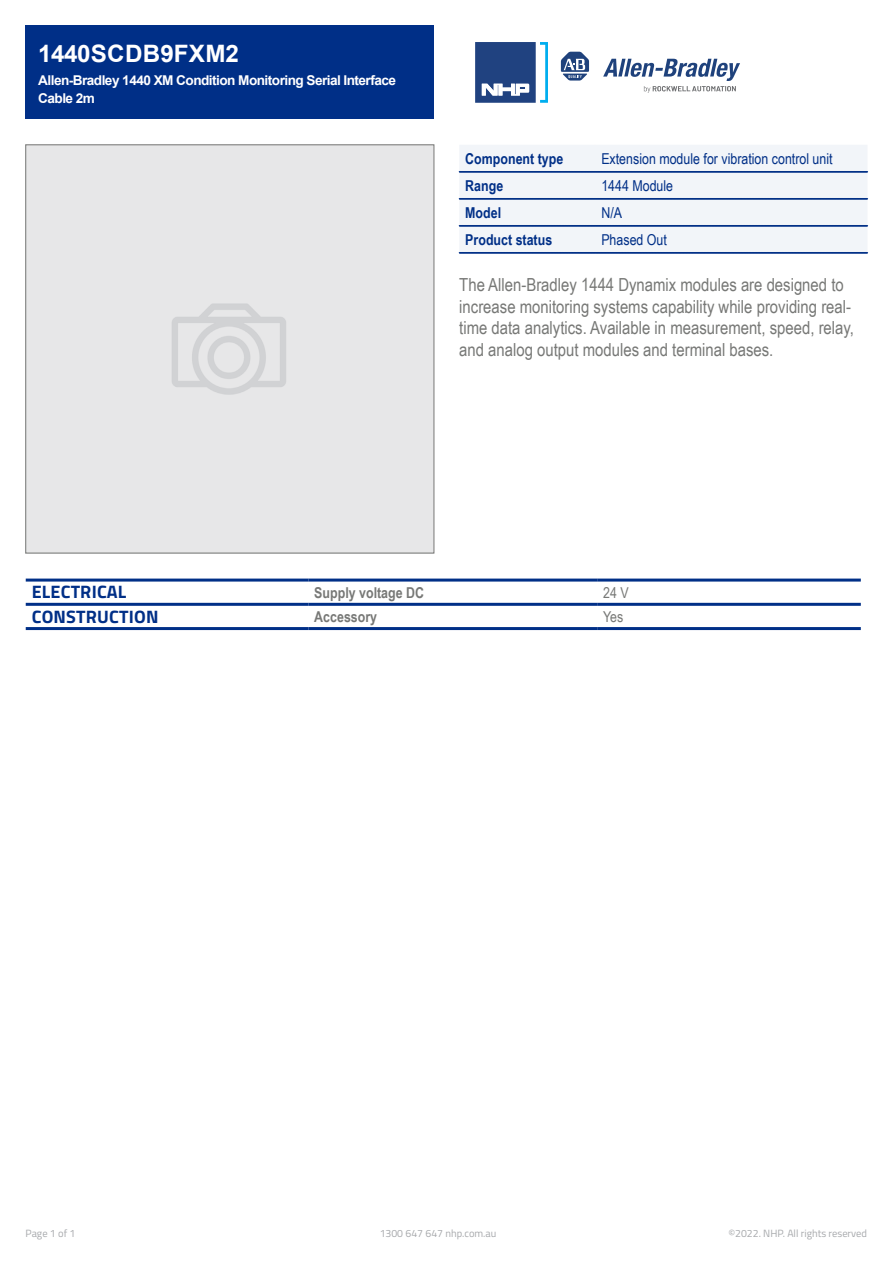
<style>
.page{position:relative;width:893px;height:1263px;background:#fff}
.page>*{position:absolute;margin:0;border:0;box-sizing:border-box;transform-origin:0 0}
.Item_Number{font:700 24px "Arial";color:#fff}
.t1{font:18px/21.6px "Arial Narrow";color:#777876}
.t2{font:700 18px "Titillium";letter-spacing:.01em;color:#002f87}
.t3{font:15px "Arial Narrow";color:#002f87}
.t4{font:700 15px "Arial Narrow";color:#002f87}
.t5{font:700 15px "Arial Narrow";color:#777876}
.t6{font:15px "Arial Narrow";color:#777876}
.Display_Name{font:700 13.5px/18px "Arial";letter-spacing:-.04em;color:#fff}
.t7{font:10.5px "Titillium";color:#a7a9ac}
</style>
<div class="page">
<div style="left:26px;top:26px;width:408px;height:93px;background:#002f87"></div>
<svg style="left:475px;top:42px;width:73px;height:61px"></svg>
<svg style="left:561px;top:52px;width:28px;height:29px"></svg>
<svg style="left:603px;top:59px;width:137px;height:34px"></svg>
<hr style="left:26px;top:603px;width:282px;height:3px;background:#002f87">
<hr style="left:308px;top:603px;width:289px;height:3px;background:#002f87">
<hr style="left:597px;top:603px;width:264px;height:3px;background:#002f87">
<hr style="left:26px;top:579px;width:282px;height:3px;background:#002f87">
<hr style="left:308px;top:579px;width:289px;height:3px;background:#002f87">
<hr style="left:597px;top:579px;width:264px;height:3px;background:#002f87">
<hr style="left:26px;top:627px;width:282px;height:3px;background:#002f87">
<hr style="left:308px;top:627px;width:289px;height:3px;background:#002f87">
<hr style="left:597px;top:627px;width:264px;height:3px;background:#002f87">
<svg style="left:459px;top:145px;width:409px;height:109px"></svg>
<p class="Item_Number" style="left:38px;top:37px;width:202px">1440SCDB9FXM2</p>
<p class="Display_Name" style="left:38px;top:71px;width:359px">Allen-Bradley 1440 XM Condition Monitoring Serial Interface<br>Cable 2m</p>
<p class="t4" style="left:465px;top:147px;width:99px">Component type</p>
<p class="t3" style="left:601px;top:147px;width:233px">Extension module for vibration control unit</p>
<p class="t4" style="left:465px;top:174px;width:39px">Range</p>
<p class="t3" style="left:601px;top:174px;width:73px">1444 Module</p>
<p class="t4" style="left:465px;top:201px;width:37px">Model</p>
<p class="t3" style="left:601px;top:201px;width:22px">N/A</p>
<p class="t4" style="left:465px;top:228px;width:88px">Product status</p>
<p class="t3" style="left:601px;top:228px;width:67px">Phased Out</p>
<p class="t1" style="left:459px;top:273px;width:396px">The Allen-Bradley 1444 Dynamix modules are designed to increase monitoring systems capability while providing real&shy;time data analytics. Available in measurement, speed, relay, and analog output modules and terminal bases.</p>
<p class="t2" style="left:32px;top:578px;width:96px">ELECTRICAL</p>
<p class="t5" style="left:314px;top:581px;width:111px">Supply voltage DC</p>
<p class="t6" style="left:603px;top:581px;width:27px">24 V</p>
<p class="t2" style="left:32px;top:602px;width:128px">CONSTRUCTION</p>
<p class="t5" style="left:314px;top:605px;width:64px">Accessory</p>
<p class="t6" style="left:603px;top:605px;width:22px">Yes</p>
<p class="t7" style="left:26px;top:1226px;width:51px">Page 1 of 1</p>
<p class="t7" style="left:380px;top:1226px;width:118px">1300 647 647 nhp.com.au</p>
<p class="t7" style="left:728px;top:1226px;width:140px">©2022. NHP. All rights reserved</p>
</div>
